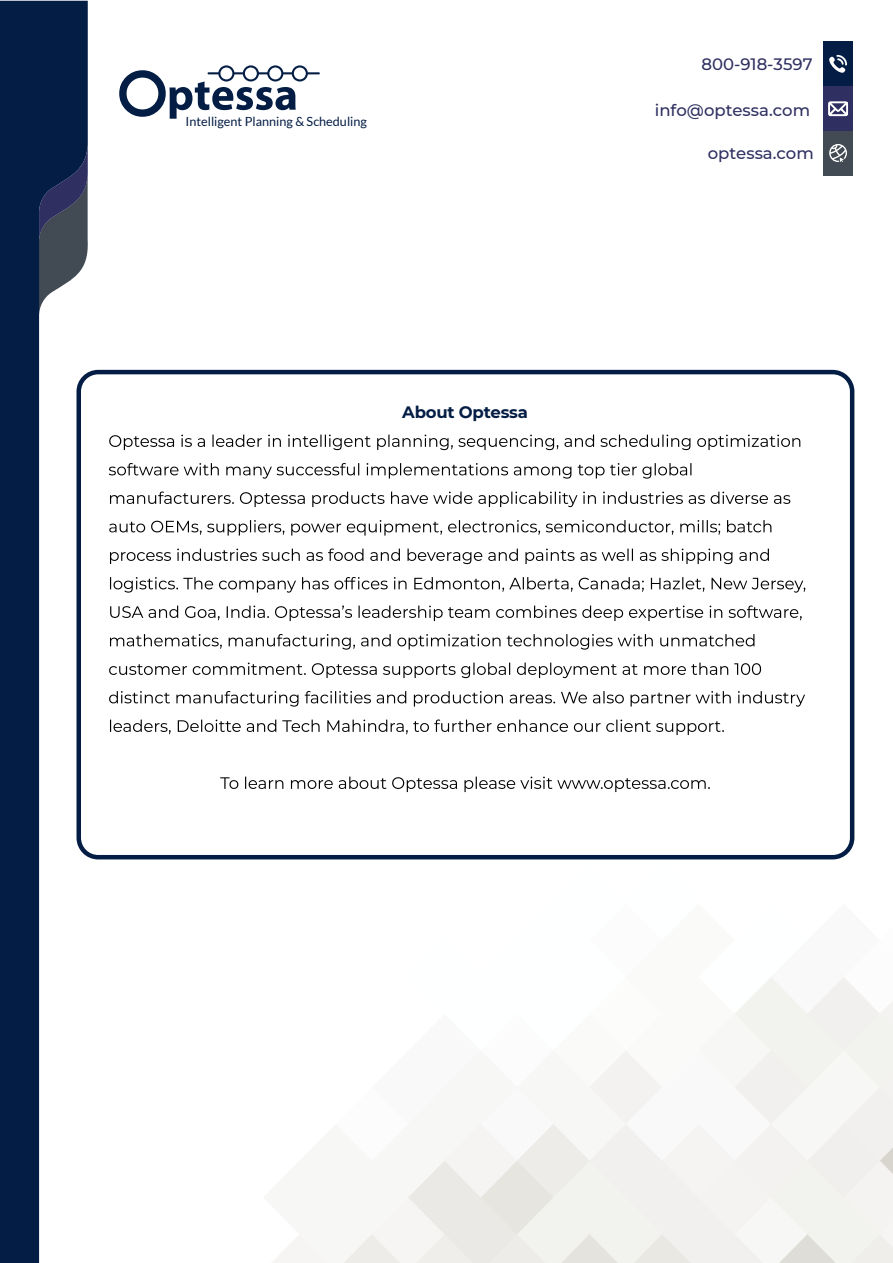
<style>
.page{position:relative;width:893px;height:1263px;background:#fff}
.page>*{position:absolute;margin:0;border:0;box-sizing:border-box;transform-origin:0 0}
.t1{font:500 16.5px "Montserrat";color:#2f3061}
.t2{font:700 16.5px "Montserrat";letter-spacing:-.015em;color:#031d44}
.t3{font:12.6px "Lato";color:#031d44}
</style>
<div class="page">
<svg style="left:263px;top:828px;width:630px;height:435px"></svg>
<svg style="left:0;top:1px;width:88px;height:1262px;fill:#031d44"></svg>
<svg style="left:119px;top:65px;width:201px;height:54px"></svg>
<div style="left:823px;top:42px;width:30px;height:44px;background:#031d44"></div>
<div style="left:823px;top:86px;width:30px;height:45px;background:#2f3061"></div>
<div style="left:823px;top:131px;width:30px;height:44px;background:#424b54"></div>
<svg style="left:829px;top:55px;width:18px;height:18px"></svg>
<svg style="left:829px;top:144px;width:18px;height:18px"></svg>
<svg style="left:828px;top:101px;width:20px;height:15px"></svg>
<svg style="left:109px;top:435px;width:691px;height:15px"></svg>
<svg style="left:109px;top:463px;width:582px;height:16px"></svg>
<svg style="left:110px;top:491px;width:680px;height:16px"></svg>
<svg style="left:109px;top:520px;width:662px;height:15px"></svg>
<svg style="left:110px;top:548px;width:659px;height:16px"></svg>
<svg style="left:110px;top:577px;width:695px;height:16px"></svg>
<svg style="left:110px;top:605px;width:692px;height:16px"></svg>
<svg style="left:110px;top:634px;width:644px;height:16px"></svg>
<svg style="left:109px;top:663px;width:652px;height:15px"></svg>
<svg style="left:109px;top:691px;width:696px;height:16px"></svg>
<svg style="left:110px;top:719px;width:614px;height:16px"></svg>
<svg style="left:220px;top:777px;width:490px;height:15px"></svg>
<div style="left:77px;top:370px;width:777px;height:489px;border:4px solid #031d44;border-radius:19px"></div>
<p class="t3" style="left:186px;top:114px;width:183px">Intelligent Planning &amp; Scheduling</p>
<p class="t2" style="left:402px;top:401px;width:127px">About Optessa</p>
<p class="t1" style="left:701px;top:53px;width:113px">800-918-3597</p>
<p class="t1" style="left:655px;top:98px;width:157px">info@optessa.com</p>
<p class="t1" style="left:708px;top:142px;width:108px">optessa.com</p>
</div>
